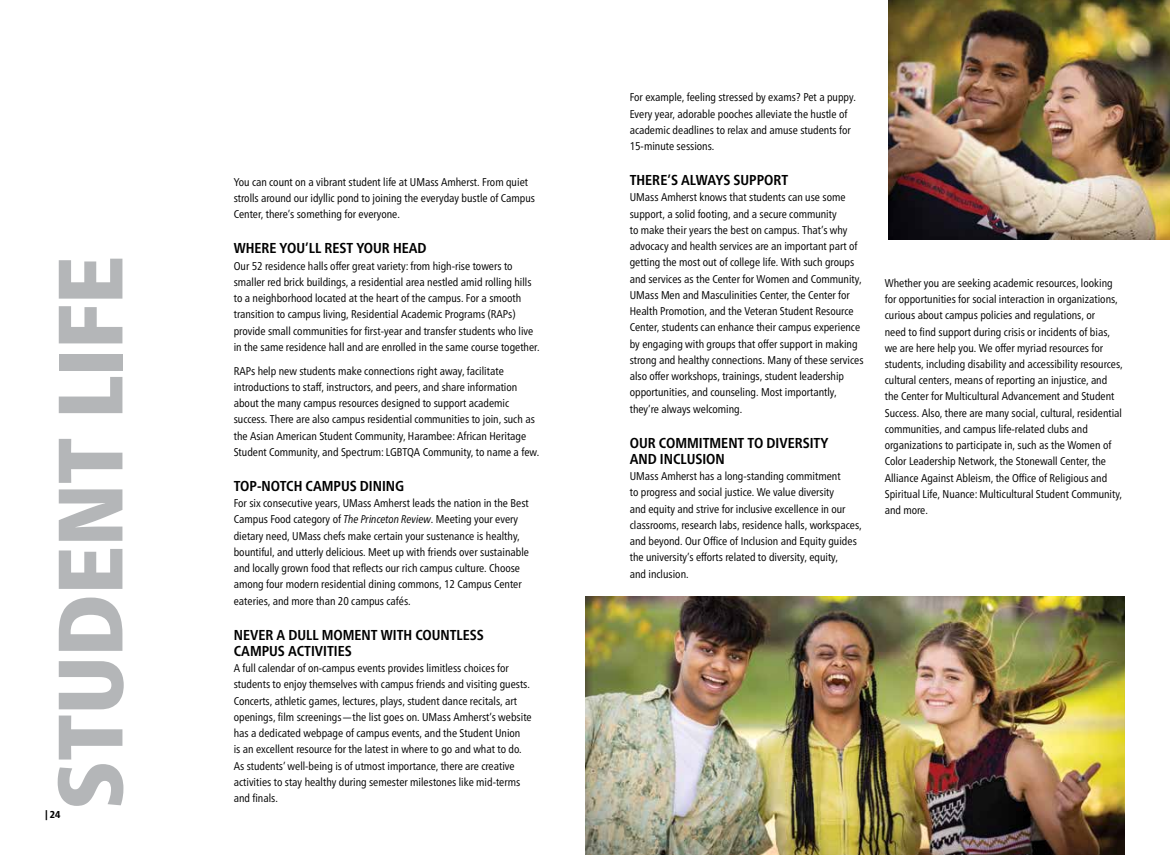
<style>
.page{position:relative;width:1170px;height:855px;background:#fff}
.page>*{position:absolute;margin:0;border:0;box-sizing:border-box;transform-origin:0 0}
.t1{font:900 condensed 91.25px "Frutiger Neue LT Pro";color:#b4b6b8}
.t2{font:700 condensed 14.38px/16.2px "Frutiger Neue LT Pro";color:#000}
.t3{font:condensed 11.25px/16.2px "Frutiger Neue LT Pro";color:#000}
.t4{font:800 condensed 10px "Frutiger Neue LT Pro";color:#000}
.s1{font-style:italic}
</style>
<div class="page">
<img style="left:888px;top:0;width:282px;height:240px">
<img style="left:585px;top:596px;width:540px;height:259px">
<h2 class="t1" style="left:36px;top:810px;width:556px;rotate:-90deg">STUDENT LIFE</h2>
<p class="t4" style="left:45px;top:808px;width:17px">| 24</p>
<p class="t3" style="left:234px;top:174px;width:303px">You can count on a vibrant student life at UMass Amherst. From quiet strolls around our idyllic pond to joining the everyday bustle of Campus<br>Center, there’s something for everyone.</p>
<h3 class="t2" style="left:234px;top:240px;width:194px">WHERE YOU’LL REST YOUR HEAD</h3>
<p class="t3" style="left:234px;top:258px;width:307px">Our 52 residence halls offer great variety: from high-rise towers to smaller red brick buildings, a residential area nestled amid rolling hills to a neighborhood located at the heart of the campus. For a smooth transition to campus living, Residential Academic Programs (RAPs) provide small communities for first-year and transfer students who live in the same residence hall and are enrolled in the same course together.</p>
<p class="t3" style="left:234px;top:363px;width:307px">RAPs help new students make connections right away, facilitate introductions to staff, instructors, and peers, and share information about the many campus resources designed to support academic success. There are also campus residential communities to join, such as the Asian American Student Community, Harambee: African Heritage Student Community, and Spectrum: LGBTQA Community, to name a few.</p>
<h3 class="t2" style="left:234px;top:478px;width:172px">TOP-NOTCH CAMPUS DINING</h3>
<p class="t3" style="left:234px;top:495px;width:297px">For six consecutive years, UMass Amherst leads the nation in the Best Campus Food category of <span class="s1">The Princeton Review</span>. Meeting your every dietary need, UMass chefs make certain your sustenance is healthy, bountiful, and utterly delicious. Meet up with friends over sustainable and locally grown food that reflects our rich campus culture. Choose among four modern residential dining commons, 12 Campus Center eateries, and more than 20 campus cafés.</p>
<h3 class="t2" style="left:234px;top:627px;width:252px">NEVER A DULL MOMENT WITH COUNTLESS<br>CAMPUS ACTIVITIES</h3>
<p class="t3" style="left:234px;top:660px;width:300px">A full calendar of on-campus events provides limitless choices for students to enjoy themselves with campus friends and visiting guests.<br>Concerts, athletic games, lectures, plays, student dance recitals, art openings, film screenings—the list goes on. UMass Amherst’s website has a dedicated webpage of campus events, and the Student Union<br>is an excellent resource for the latest in where to go and what to do.<br>As students’ well-being is of utmost importance, there are creative activities to stay healthy during semester milestones like mid-terms and finals.</p>
<p class="t3" style="left:630px;top:89px;width:228px">For example, feeling stressed by exams? Pet a puppy.<br>Every year, adorable pooches alleviate the hustle of academic deadlines to relax and amuse students for 15-minute sessions.</p>
<h3 class="t2" style="left:630px;top:172px;width:160px">THERE’S ALWAYS SUPPORT</h3>
<p class="t3" style="left:630px;top:189px;width:235px">UMass Amherst knows that students can use some support, a solid footing, and a secure community<br>to make their years the best on campus. That’s why advocacy and health services are an important part of getting the most out of college life. With such groups and services as the Center for Women and Community, UMass Men and Masculinities Center, the Center for Health Promotion, and the Veteran Student Resource Center, students can enhance their campus experience by engaging with groups that offer support in making strong and healthy connections. Many of these services also offer workshops, trainings, student leadership opportunities, and counseling. Most importantly, they’re always welcoming.</p>
<h3 class="t2" style="left:630px;top:434px;width:200px">OUR COMMITMENT TO DIVERSITY<br>AND INCLUSION</h3>
<p class="t3" style="left:630px;top:468px;width:234px">UMass Amherst has a long-standing commitment<br>to progress and social justice. We value diversity<br>and equity and strive for inclusive excellence in our classrooms, research labs, residence halls, workspaces, and beyond. Our Office of Inclusion and Equity guides the university’s efforts related to diversity, equity,<br>and inclusion.</p>
<p class="t3" style="left:885px;top:275px;width:239px">Whether you are seeking academic resources, looking for opportunities for social interaction in organizations, curious about campus policies and regulations, or<br>need to find support during crisis or incidents of bias, we are here help you. We offer myriad resources for students, including disability and accessibility resources, cultural centers, means of reporting an injustice, and the Center for Multicultural Advancement and Student Success. Also, there are many social, cultural, residential communities, and campus life-related clubs and organizations to participate in, such as the Women of Color Leadership Network, the Stonewall Center, the Alliance Against Ableism, the Office of Religious and Spiritual Life, Nuance: Multicultural Student Community, and more.</p>
</div>
